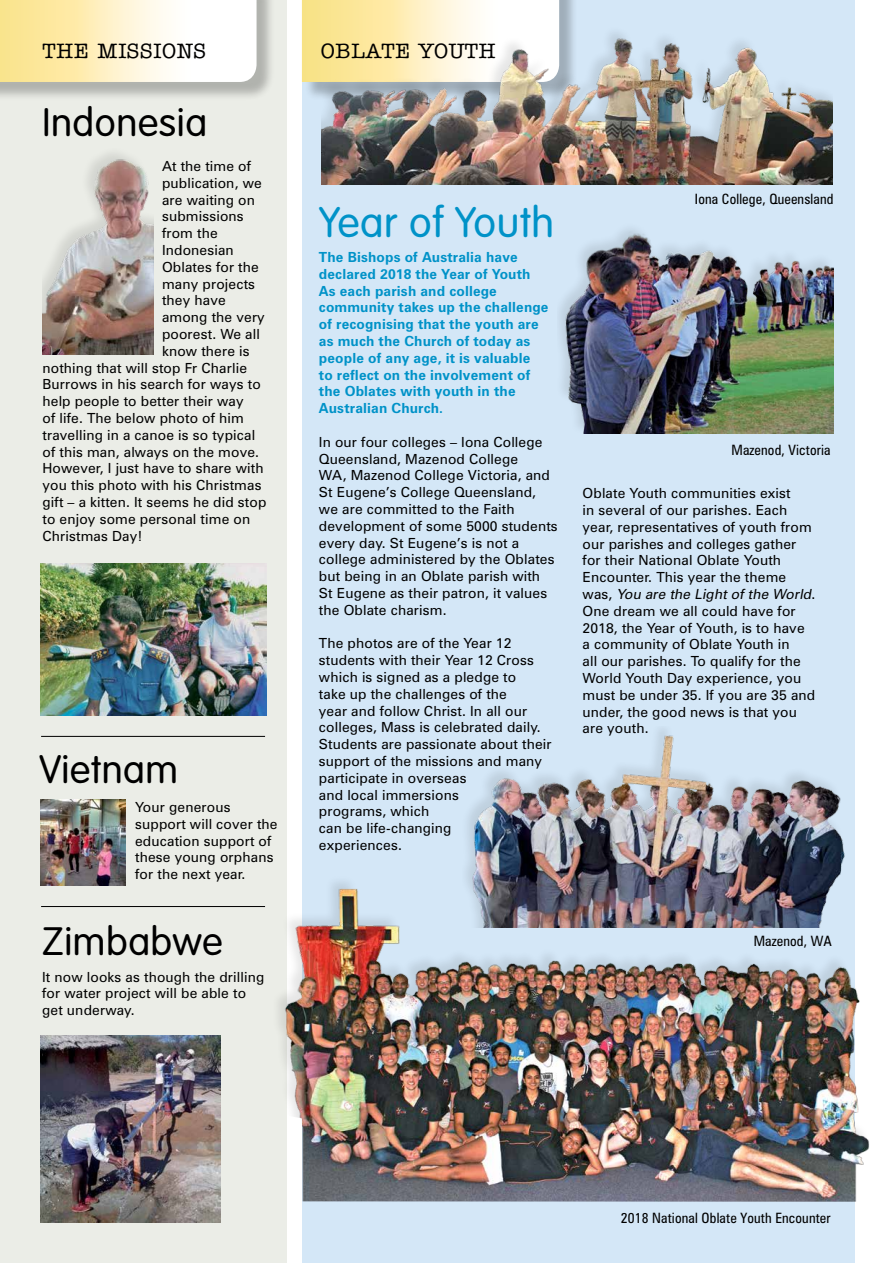
<style>
.page{position:relative;width:876px;height:1263px;background:#fff}
.page>*{position:absolute;margin:0;border:0;box-sizing:border-box;transform-origin:0 0}
.t1{font:300 42px "VAG Rounded";letter-spacing:.015em;color:#0092c8}
.t2{font:300 39px "VAG Rounded";letter-spacing:.015em;color:#000}
.t3{font:500 21px "American Typewriter";letter-spacing:.03em;color:#000}
.t4{font:condensed 14.25px "Zurich BT";letter-spacing:.01em;color:#000}
.t5{font:13.95px/16.8px "Zurich BT";letter-spacing:.01em;color:#000}
.t6{font:700 13.95px/16.8px "Zurich BT";letter-spacing:.01em;color:#0092c8}
.s1{font-style:italic}
</style>
<div class="page">
<div style="left:0;top:0;width:286px;height:1263px;background:#ebede7"></div>
<img style="left:41px;top:563px;width:226px;height:152px">
<div style="left:302px;top:0;width:553px;height:1263px;background:#d4e7f7"></div>
<div style="left:0;top:0;width:275px;height:101px;background:#000;opacity:.25"></div>
<svg style="left:0;top:0;width:257px;height:82px;background:#fdf3d0"></svg>
<img style="left:560px;top:229px;width:273px;height:205px">
<img style="left:41px;top:799px;width:85px;height:87px">
<img style="left:41px;top:1035px;width:179px;height:187px">
<img style="left:43px;top:153px;width:111px;height:202px">
<div style="left:304px;top:0;width:274px;height:100px;background:#000;opacity:.25"></div>
<svg style="left:302px;top:0;width:257px;height:82px;background:#fcefbd"></svg>
<img style="left:322px;top:19px;width:511px;height:165px">
<img style="left:467px;top:730px;width:378px;height:142px">
<hr style="left:41px;top:736px;width:224px;height:1px;background:#000">
<hr style="left:41px;top:906px;width:224px;height:1px;background:#000">
<img style="left:265px;top:872px;width:605px;height:330px">
<h3 class="t3" style="left:43px;top:39px;width:165px">THE MISSIONS</h3>
<h2 class="t2" style="left:43px;top:100px;width:166px">Indonesia</h2>
<p class="t5" style="left:162px;top:158px;width:91px">At the time of</p>
<p class="t5" style="left:162px;top:174px;width:101px">publication, we</p>
<p class="t5" style="left:162px;top:191px;width:94px">are waiting on</p>
<p class="t5" style="left:162px;top:208px;width:83px">submissions</p>
<p class="t5" style="left:162px;top:225px;width:57px">from the</p>
<p class="t5" style="left:162px;top:242px;width:73px">Indonesian</p>
<p class="t5" style="left:162px;top:258px;width:98px">Oblates for the</p>
<p class="t5" style="left:162px;top:275px;width:95px">many projects</p>
<p class="t5" style="left:162px;top:292px;width:65px">they have</p>
<p class="t5" style="left:162px;top:309px;width:104px">among the very</p>
<p class="t5" style="left:162px;top:326px;width:99px">poorest. We all</p>
<p class="t5" style="left:162px;top:342px;width:89px">know there is</p>
<p class="t5" style="left:43px;top:359px;width:206px">nothing that will stop Fr Charlie</p>
<p class="t5" style="left:43px;top:376px;width:220px">Burrows in his search for ways to</p>
<p class="t5" style="left:43px;top:393px;width:203px">help people to better their way</p>
<p class="t5" style="left:43px;top:410px;width:203px">of life. The below photo of him</p>
<p class="t5" style="left:43px;top:426px;width:214px">travelling in a canoe is so typical</p>
<p class="t5" style="left:43px;top:443px;width:218px">of this man, always on the move.</p>
<p class="t5" style="left:43px;top:460px;width:223px">However, I just have to share with</p>
<p class="t5" style="left:43px;top:477px;width:221px">you this photo with his Christmas</p>
<p class="t5" style="left:43px;top:494px;width:225px">gift – a kitten. It seems he did stop</p>
<p class="t5" style="left:43px;top:510px;width:209px">to enjoy some personal time on</p>
<p class="t5" style="left:43px;top:527px;width:102px">Christmas Day!</p>
<h2 class="t2" style="left:39px;top:747px;width:140px">Vietnam</h2>
<p class="t5" style="left:135px;top:798px;width:144px">Your generous support will cover the education support of these young orphans for the next year.</p>
<h2 class="t2" style="left:42px;top:919px;width:182px">Zimbabwe</h2>
<p class="t5" style="left:42px;top:968px;width:224px">It now looks as though the drilling for water project will be able to get underway.</p>
<h3 class="t3" style="left:321px;top:39px;width:176px">OBLATE YOUTH</h3>
<h1 class="t1" style="left:319px;top:198px;width:236px">Year of Youth</h1>
<p class="t6" style="left:319px;top:249px;width:231px">The Bishops of Australia have declared 2018 the Year of Youth<br>As each parish and college community takes up the challenge of recognising that the youth are as much the Church of today as people of any age, it is valuable<br>to reflect on the involvement of the Oblates with youth in the<br>Australian Church.</p>
<p class="t5" style="left:319px;top:433px;width:240px">In our four colleges – Iona College<br>Queensland, Mazenod College<br>WA, Mazenod College Victoria, and<br>St Eugene’s College Queensland, we are committed to the Faith development of some 5000 students every day. St Eugene’s is not a college administered by the Oblates but being in an Oblate parish with<br>St Eugene as their patron, it values the Oblate charism.</p>
<p class="t5" style="left:319px;top:635px;width:234px">The photos are of the Year 12 students with their Year 12 Cross which is signed as a pledge to<br>take up the challenges of the<br>year and follow Christ. In all our colleges, Mass is celebrated daily.<br>Students are passionate about their support of the missions and many participate in overseas<br>and local immersions<br>programs, which<br>can be life-changing<br>experiences.</p>
<p class="t4" style="left:695px;top:191px;width:140px">Iona College, Queensland</p>
<p class="t4" style="left:732px;top:442px;width:101px">Mazenod, Victoria</p>
<p class="t5" style="left:583px;top:485px;width:234px">Oblate Youth communities exist<br>in several of our parishes. Each year, representatives of youth from our parishes and colleges gather for their National Oblate Youth<br>Encounter. This year the theme<br>w a s , <span class="s1">You are the Light of the World</span>.<br>One dream we all could have for<br>2018, the Year of Youth, is to have a community of Oblate Youth in<br>all our parishes. To qualify for the<br>World Youth Day experience, you must be under 35. If you are 35 and under, the good news is that you are youth.</p>
<p class="t4" style="left:754px;top:933px;width:80px">Mazenod, WA</p>
<p class="t4" style="left:621px;top:1209px;width:211px">2018 National Oblate Youth Encounter</p>
</div>
